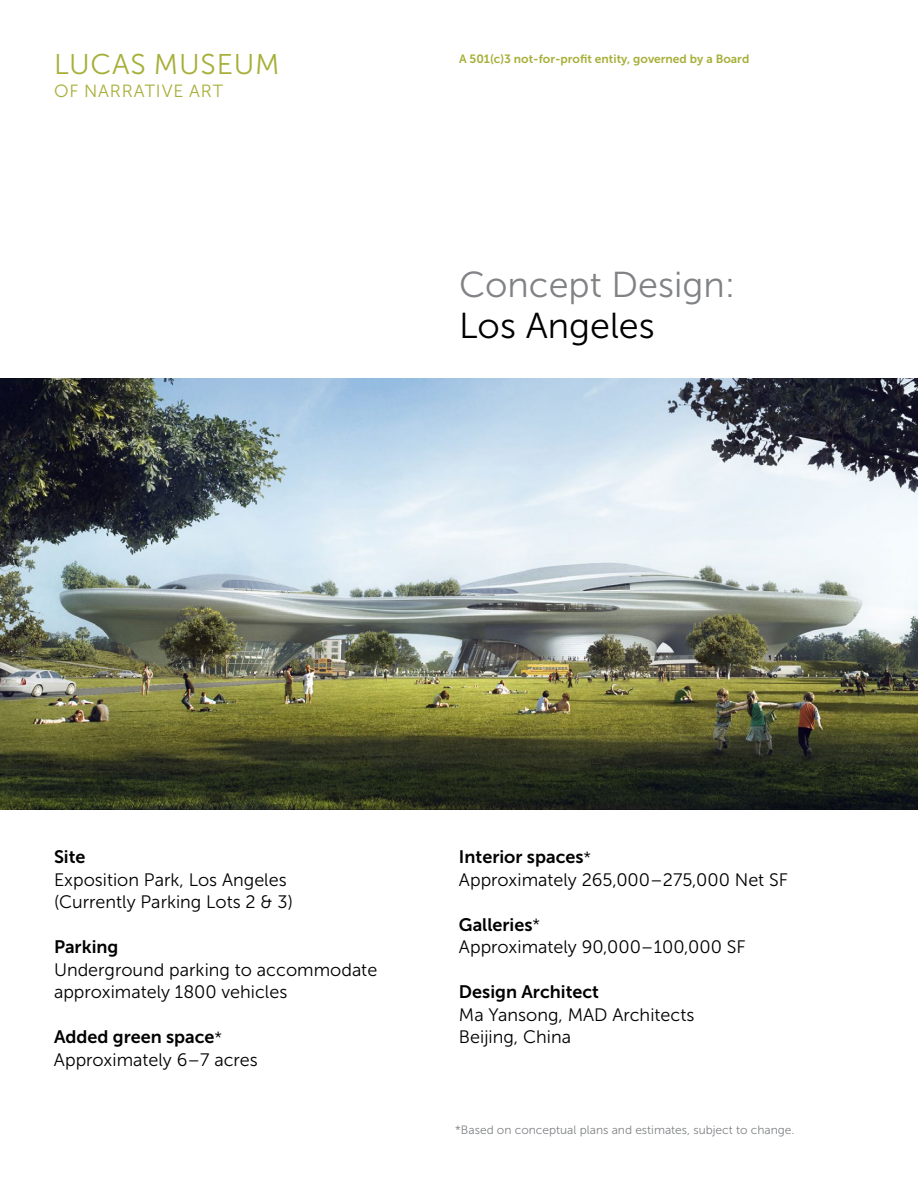
<style>
.page{position:relative;width:918px;height:1188px;background:#fff}
.page>*{position:absolute;margin:0;border:0;box-sizing:border-box;transform-origin:0 0}
.t1{font:36px "Museo Sans 300";color:#808285}
.t2{font:36px "Museo Sans 300";color:#000}
.t3{font:28.5px "Museo Sans 300";letter-spacing:.03em;color:#a7af39}
.t4{font:18px/22.5px "Museo Sans 300";color:#000}
.t5{font:18px "Museo Sans 700";color:#000}
.t6{font:17.7px "Museo Sans 300";letter-spacing:.05em;color:#a7af39}
.t7{font:12px "Museo Sans 300";color:#808285}
.t8{font:12px "Museo Sans 700";color:#a7af39}
.s1{font-family:"Museo Sans 300";font-size:16.2px}
</style>
<div class="page">
<img style="left:0;top:378px;width:918px;height:431px">
<h2 class="t3" style="left:54px;top:49px;width:227px">LUCAS MUSEUM</h2>
<p class="t6" style="left:54px;top:81px;width:171px">OF NARRATIVE ART</p>
<p class="t8" style="left:459px;top:52px;width:292px">A 501(c)3 not-for-profit entity, governed by a Board</p>
<h1 class="t1" style="left:459px;top:265px;width:278px">Concept Design:</h1>
<h1 class="t2" style="left:459px;top:306px;width:197px">Los Angeles</h1>
<p class="t5" style="left:54px;top:847px;width:33px">Site</p>
<p class="t4" style="left:54px;top:868px;width:240px">Exposition Park, Los Angeles (Currently Parking Lots 2 &amp; 3)</p>
<p class="t5" style="left:54px;top:937px;width:66px">Parking</p>
<p class="t4" style="left:54px;top:958px;width:325px">Underground parking to accommodate approximately 1800 vehicles</p>
<p class="t5" style="left:54px;top:1027px;width:170px">Added green space<span class="s1">*</span></p>
<p class="t4" style="left:54px;top:1048px;width:205px">Approximately 6–7 acres</p>
<p class="t5" style="left:459px;top:847px;width:134px">Interior spaces<span class="s1">*</span></p>
<p class="t4" style="left:459px;top:868px;width:331px">Approximately 265,000–275,000 Net SF</p>
<p class="t5" style="left:459px;top:915px;width:83px">Galleries<span class="s1">*</span></p>
<p class="t4" style="left:459px;top:936px;width:288px">Approximately 90,000–100,000 SF</p>
<p class="t5" style="left:459px;top:982px;width:142px">Design Architect</p>
<p class="t4" style="left:459px;top:1003px;width:237px">Ma Yansong, MAD Architects<br>Beijing, China</p>
<p class="t7" style="left:455px;top:1123px;width:341px">*Based on conceptual plans and estimates, subject to change.</p>
</div>
